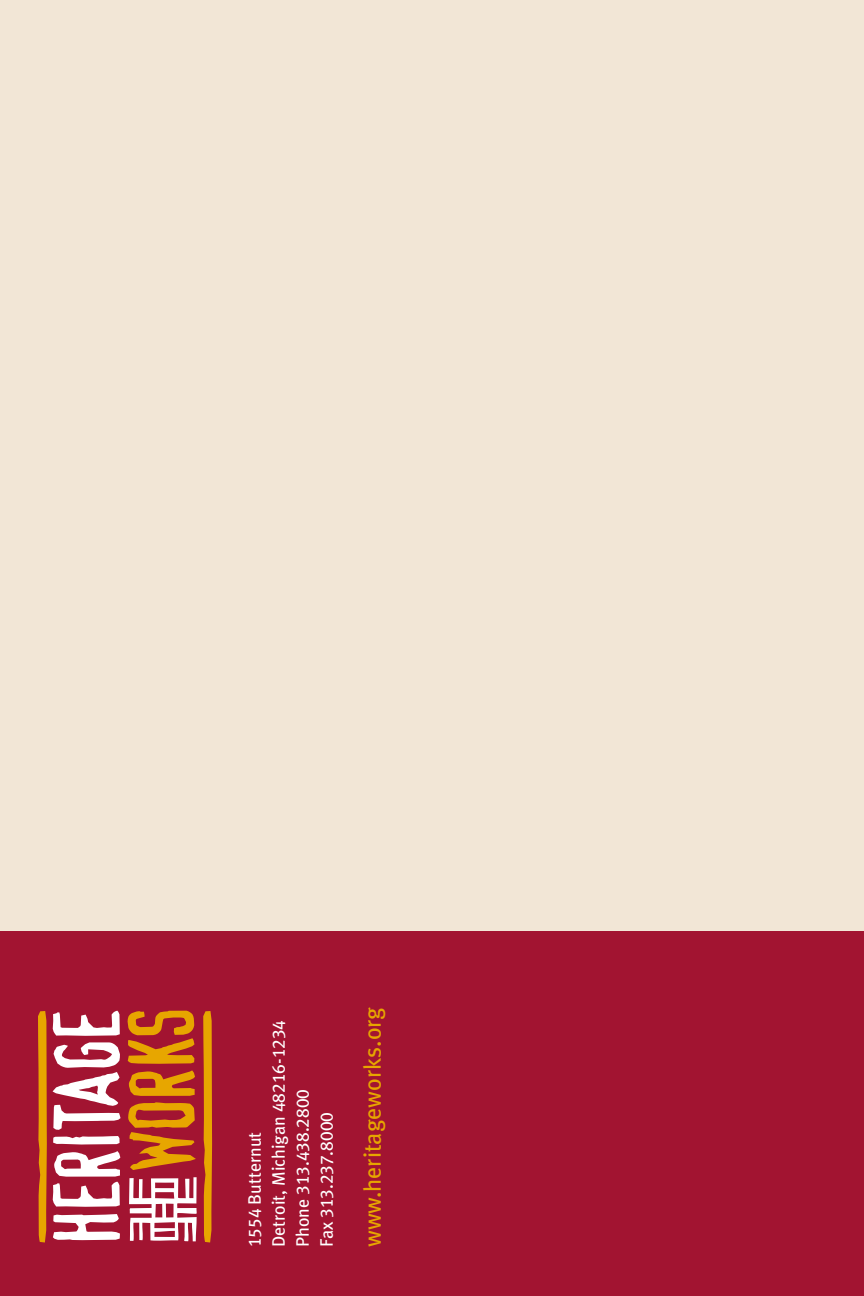
<style>
.page{position:relative;width:864px;height:1296px;background:#fff}
.page>*{position:absolute;margin:0;border:0;box-sizing:border-box;transform-origin:0 0}
.t1{font:24px "Meta Plus";color:#e7a600}
.t2{font:18px/24px "Meta Plus";color:#fff}
.t3{font:18px/24px "Meta Plus Book Caps";color:#fff}
.s1{font-family:"Meta Plus Book Caps"}
.s2{font-family:"Meta Plus"}
</style>
<div class="page">
<div style="left:0;top:929px;width:864px;height:367px;background:#a21431"></div>
<svg style="left:53px;top:1214px;width:67px;height:26px"></svg>
<svg style="left:53px;top:1151px;width:67px;height:56px"></svg>
<svg style="left:53px;top:1136px;width:67px;height:9px"></svg>
<svg style="left:53px;top:1042px;width:68px;height:88px"></svg>
<svg style="left:53px;top:1011px;width:67px;height:25px"></svg>
<svg style="left:128px;top:1102px;width:68px;height:68px"></svg>
<svg style="left:129px;top:1070px;width:66px;height:26px"></svg>
<svg style="left:128px;top:1011px;width:66px;height:53px"></svg>
<svg style="left:203px;top:1011px;width:9px;height:232px;background:#dd9106"></svg>
<svg style="left:38px;top:1011px;width:9px;height:232px;background:#dd9106"></svg>
<svg style="left:129px;top:1177px;width:68px;height:64px"></svg>
<div style="left:0;top:0;width:864px;height:931px;background:#f2e6d6"></div>
<p class="t2" style="left:242px;top:1247px;width:229px;rotate:-90deg"><span class="s1">1554</span> Butternut<br>Detroit, Michigan <span class="s1">48216-1234</span></p>
<p class="t3" style="left:290px;top:1247px;width:160px;rotate:-90deg"><span class="s2">Phone</span> 313.438.2800<br><span class="s2">Fax</span> 313.237.8000</p>
<h1 class="t1" style="left:359px;top:1247px;width:242px;rotate:-90deg">www.heritageworks.org</h1>
</div>
